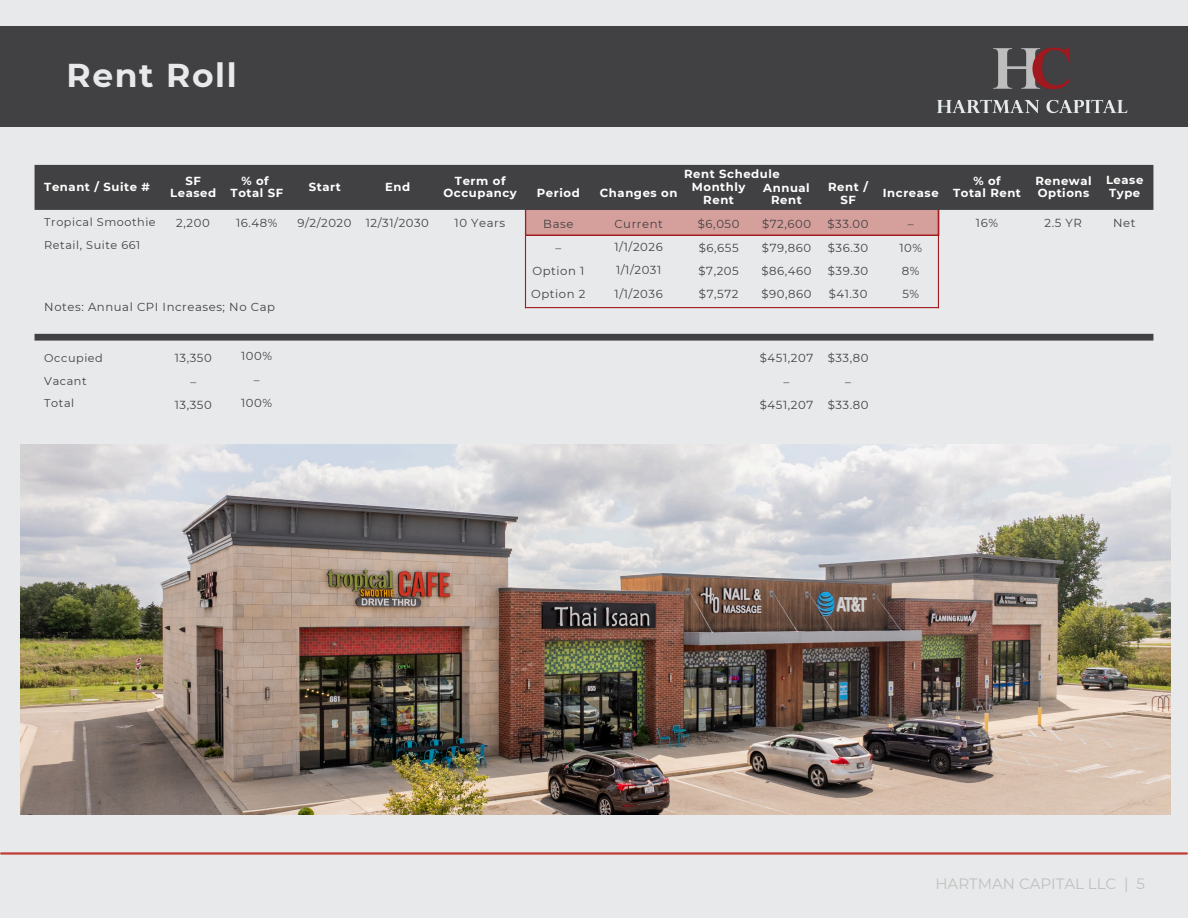
<style>
.page{position:relative;width:1188px;height:918px;background:#e8e9ea}
.page>*{position:absolute;margin:0;border:0;box-sizing:border-box;transform-origin:0 0}
.t1{font:700 33px "Montserrat";letter-spacing:.05em;color:#e8e9ea}
.t2{font:15px "Montserrat";color:#c0c0c0}
.t3{font:11.7px "Montserrat";letter-spacing:.05em;color:#414042}
.t4{font:700 11.7px/12.3px "Montserrat";letter-spacing:.05em;color:#fff;text-align:center}
.t5{font:11.25px "Montserrat";letter-spacing:.05em;color:#414042}
</style>
<div class="page">
<div style="left:0;top:26px;width:1188px;height:101px;background:#414042"></div>
<img style="left:937px;top:47px;width:191px;height:67px">
<hr style="left:1px;top:852px;width:1186px;height:3px;background:#c13c36">
<svg style="left:526px;top:210px;width:412px;height:26px;background:#d29794"></svg>
<hr style="left:525px;top:209px;width:1px;height:99px;background:#a31d20">
<hr style="left:938px;top:209px;width:1px;height:99px;background:#a31d20">
<hr style="left:525px;top:307px;width:414px;height:1px;background:#a31d20">
<div style="left:35px;top:165px;width:1118px;height:45px;background:#414042"></div>
<div style="left:35px;top:334px;width:1118px;height:7px;background:#414042"></div>
<img style="left:20px;top:444px;width:1150px;height:370px">
<p class="t1" style="left:67px;top:55px;width:172px">Rent Roll</p>
<h4 class="t4" style="left:44px;top:180px;width:107px">Tenant / Suite #</h4>
<h4 class="t5" style="left:44px;top:215px;width:113px">Tropical Smoothie</h4>
<h4 class="t5" style="left:44px;top:238px;width:97px">Retail, Suite 661</h4>
<h4 class="t4" style="left:170px;top:175px;width:47px">SF<br>Leased</h4>
<h4 class="t3" style="left:176px;top:216px;width:35px">2,200</h4>
<h4 class="t4" style="left:231px;top:175px;width:54px">% of<br>Total SF</h4>
<h4 class="t3" style="left:236px;top:216px;width:43px">16.48%</h4>
<p class="t4" style="left:309px;top:181px;width:34px">Start</p>
<p class="t3" style="left:297px;top:216px;width:56px">9/2/2020</p>
<p class="t4" style="left:385px;top:181px;width:27px">End</p>
<p class="t3" style="left:366px;top:216px;width:65px">12/31/2030</p>
<h4 class="t3" style="left:44px;top:300px;width:232px">Notes: Annual CPI Increases; No Cap</h4>
<h4 class="t5" style="left:44px;top:351px;width:60px">Occupied</h4>
<h4 class="t5" style="left:44px;top:374px;width:44px">Vacant</h4>
<h4 class="t5" style="left:44px;top:396px;width:31px">Total</h4>
<h4 class="t3" style="left:175px;top:351px;width:38px">13,350</h4>
<h4 class="t3" style="left:190px;top:374px;width:7px">–</h4>
<h4 class="t3" style="left:175px;top:398px;width:38px">13,350</h4>
<p class="t3" style="left:241px;top:349px;width:32px">100%</p>
<p class="t3" style="left:254px;top:372px;width:7px">–</p>
<p class="t3" style="left:241px;top:396px;width:32px">100%</p>
<p class="t4" style="left:444px;top:175px;width:75px">Term of<br>Occupancy</p>
<h3 class="t3" style="left:455px;top:216px;width:52px">10 Years</h3>
<p class="t4" style="left:537px;top:187px;width:44px">Period</p>
<p class="t3" style="left:543px;top:217px;width:32px">Base</p>
<p class="t3" style="left:555px;top:240px;width:7px">–</p>
<p class="t3" style="left:532px;top:264px;width:53px">Option 1</p>
<p class="t3" style="left:531px;top:287px;width:56px">Option 2</p>
<p class="t4" style="left:600px;top:187px;width:79px">Changes on</p>
<p class="t3" style="left:614px;top:216px;width:50px">Current</p>
<p class="t3" style="left:615px;top:240px;width:50px">1/1/2026</p>
<p class="t3" style="left:616px;top:263px;width:47px">1/1/2031</p>
<p class="t3" style="left:615px;top:286px;width:50px">1/1/2036</p>
<h4 class="t4" style="left:684px;top:167px;width:97px">Rent Schedule</h4>
<p class="t4" style="left:692px;top:181px;width:55px">Monthly<br>Rent</p>
<p class="t3" style="left:698px;top:217px;width:43px">$6,050</p>
<p class="t3" style="left:699px;top:240px;width:41px">$6,655</p>
<p class="t3" style="left:699px;top:264px;width:42px">$7,205</p>
<p class="t3" style="left:699px;top:287px;width:41px">$7,572</p>
<p class="t4" style="left:763px;top:181px;width:48px">Annual<br>Rent</p>
<p class="t3" style="left:762px;top:217px;width:51px">$72,600</p>
<p class="t3" style="left:762px;top:240px;width:51px">$79,860</p>
<p class="t3" style="left:762px;top:264px;width:52px">$86,460</p>
<p class="t3" style="left:762px;top:287px;width:52px">$90,860</p>
<p class="t4" style="left:828px;top:181px;width:41px">Rent /<br>SF</p>
<p class="t3" style="left:828px;top:217px;width:43px">$33.00</p>
<p class="t3" style="left:828px;top:240px;width:42px">$36.30</p>
<p class="t3" style="left:828px;top:264px;width:42px">$39.30</p>
<p class="t3" style="left:829px;top:287px;width:40px">$41.30</p>
<p class="t4" style="left:883px;top:187px;width:57px">Increase</p>
<p class="t3" style="left:908px;top:217px;width:7px">–</p>
<p class="t3" style="left:899px;top:240px;width:24px">10%</p>
<p class="t3" style="left:902px;top:264px;width:19px">8%</p>
<p class="t3" style="left:902px;top:287px;width:18px">5%</p>
<p class="t4" style="left:953px;top:174px;width:70px">% of<br>Total Rent</p>
<p class="t3" style="left:976px;top:216px;width:24px">16%</p>
<p class="t4" style="left:1035px;top:174px;width:58px;text-align:left">Renewal<br>Options</p>
<p class="t3" style="left:1045px;top:216px;width:39px">2.5 YR</p>
<p class="t3" style="left:760px;top:351px;width:55px">$451,207</p>
<p class="t3" style="left:784px;top:374px;width:7px">–</p>
<p class="t3" style="left:760px;top:398px;width:55px">$451,207</p>
<p class="t3" style="left:828px;top:351px;width:42px">$33,80</p>
<p class="t3" style="left:845px;top:374px;width:7px">–</p>
<p class="t3" style="left:828px;top:398px;width:42px">$33.80</p>
<p class="t4" style="left:1106px;top:174px;width:39px;text-align:left">Lease<br>Type</p>
<p class="t3" style="left:1113px;top:216px;width:24px">Net</p>
<h4 class="t2" style="left:935px;top:874px;width:211px">HARTMAN CAPITAL LLC | 5</h4>
</div>
